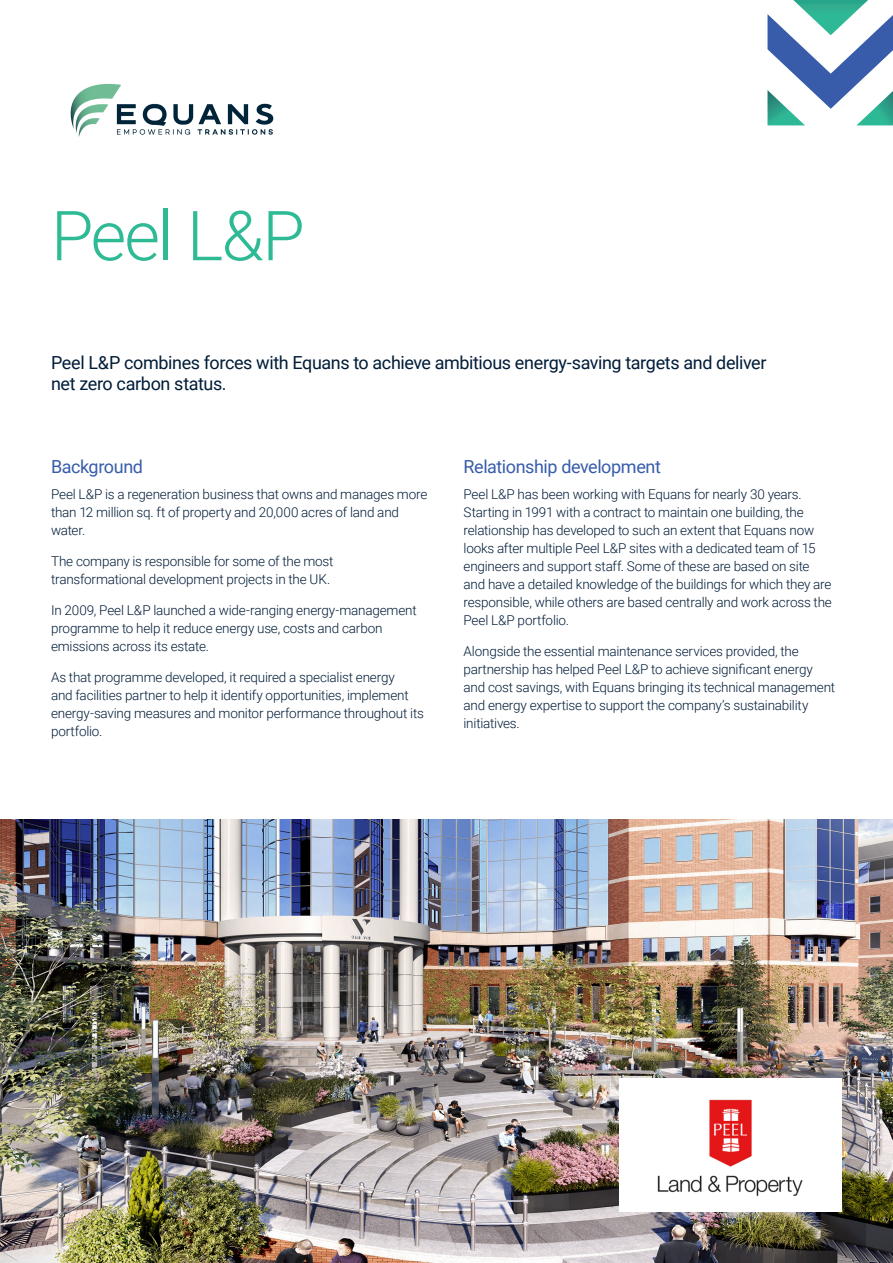
<style>
.page{position:relative;width:893px;height:1263px;background:#fff}
.page>*{position:absolute;margin:0;border:0;box-sizing:border-box;transform-origin:0 0}
.Main_Title_Header{font:300 69px "Roboto";color:#2dba95}
.Intro_Text{font:18px/21px "Roboto";letter-spacing:-.025em;color:#001c38}
.Subheader{font:18px "Roboto";letter-spacing:-.02em;color:#385caa}
.Body_Copy{font:300 13.5px/18px "Roboto";letter-spacing:-.015em;color:#001c38}
</style>
<div class="page">
<img style="left:0;top:819px;width:893px;height:444px">
<div style="left:619px;top:1078px;width:223px;height:134px;background:#fff"></div>
<img style="left:657px;top:1099px;width:146px;height:97px">
<img style="left:70px;top:83px;width:204px;height:54px">
<svg style="left:767px;top:0;width:126px;height:125px"></svg>
<p class="Main_Title_Header" style="left:51px;top:187px;width:255px">Peel L&amp;P</p>
<p class="Intro_Text" style="left:51px;top:352px;width:717px">Peel L&amp;P combines forces with Equans to achieve ambitious energy-saving targets and deliver net zero carbon status.</p>
<p class="Subheader" style="left:51px;top:454px;width:94px">Background</p>
<p class="Body_Copy" style="left:51px;top:485px;width:378px">Peel L&amp;P is a regeneration business that owns and manages more than 12 million sq. ft of property and 20,000 acres of land and water.</p>
<p class="Body_Copy" style="left:51px;top:552px;width:284px">The company is responsible for some of the most transformational development projects in the UK.</p>
<p class="Body_Copy" style="left:51px;top:600px;width:367px">In 2009, Peel L&amp;P launched a wide-ranging energy-management programme to help it reduce energy use, costs and carbon emissions across its estate.</p>
<p class="Body_Copy" style="left:51px;top:667px;width:375px">As that programme developed, it required a specialist energy<br>and facilities partner to help it identify opportunities, implement energy-saving measures and monitor performance throughout its portfolio.</p>
<p class="Subheader" style="left:463px;top:454px;width:199px">Relationship development</p>
<p class="Body_Copy" style="left:463px;top:485px;width:370px">Peel L&amp;P has been working with Equans for nearly 30 years.<br>Starting in 1991 with a contract to maintain one building, the relationship has developed to such an extent that Equans now looks after multiple Peel L&amp;P sites with a dedicated team of 15 engineers and support staff. Some of these are based on site and have a detailed knowledge of the buildings for which they are responsible, while others are based centrally and work across the Peel L&amp;P portfolio.</p>
<p class="Body_Copy" style="left:463px;top:642px;width:373px">Alongside the essential maintenance services provided, the partnership has helped Peel L&amp;P to achieve significant energy and cost savings, with Equans bringing its technical management and energy expertise to support the company’s sustainability initiatives.</p>
</div>
